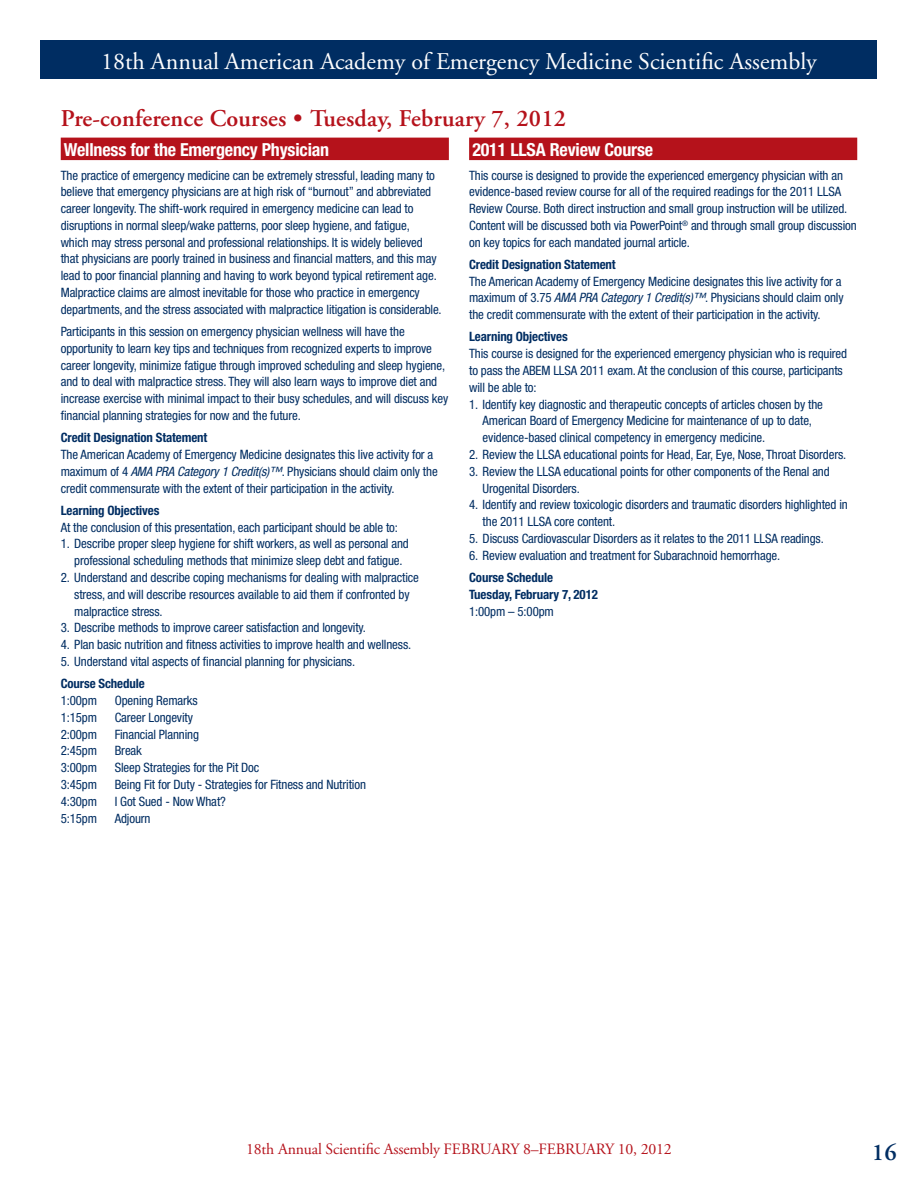
<style>
.page{position:relative;width:918px;height:1188px;background:#fff}
.page>*{position:absolute;margin:0;border:0;box-sizing:border-box;transform-origin:0 0}
.t1{font:24px "Adobe Garamond";color:#fff}
.t2{font:600 24px "Adobe Garamond";letter-spacing:.01em;color:#b5121b}
.t3{font:600 24px "Adobe Garamond";color:#002d62}
.t4{font:700 condensed 18px "Helvetica Neue LT";letter-spacing:-.01em;color:#fff}
.t5{font:15.75px "Adobe Garamond";letter-spacing:-.01em;color:#b5121b}
.t6{font:condensed 12.9px/16.8px "Helvetica Neue LT";letter-spacing:-.01em;color:#002d62}
.t7{font:700 condensed 12.9px/16.8px "Helvetica Neue LT";letter-spacing:-.01em;color:#002d62}
.s1{font-style:italic}
</style>
<div class="page">
<div style="left:40px;top:40px;width:838px;height:39px;background:#002d62"></div>
<div style="left:61px;top:138px;width:388px;height:22px;background:#b5121b"></div>
<div style="left:469px;top:138px;width:388px;height:22px;background:#b5121b"></div>
<h1 class="t1" style="left:101px;top:48px;width:717px">18th Annual American Academy of Emergency Medicine Scientific Assembly</h1>
<h1 class="t2" style="left:61px;top:105px;width:507px">Pre-conference Courses • Tuesday, February 7, 2012</h1>
<h2 class="t4" style="left:64px;top:139px;width:267px">Wellness for the Emergency Physician</h2>
<p class="t6" style="left:61px;top:166px;width:382px">The practice of emergency medicine can be extremely stressful, leading many to believe that emergency physicians are at high risk of “burnout” and abbreviated career longevity. The shift-work required in emergency medicine can lead to disruptions in normal sleep/wake patterns, poor sleep hygiene, and fatigue,<br>which may stress personal and professional relationships. It is widely believed that physicians are poorly trained in business and financial matters, and this may lead to poor financial planning and having to work beyond typical retirement age.<br>Malpractice claims are almost inevitable for those who practice in emergency departments, and the stress associated with malpractice litigation is considerable.</p>
<p class="t6" style="left:61px;top:323px;width:389px">Participants in this session on emergency physician wellness will have the opportunity to learn key tips and techniques from recognized experts to improve career longevity, minimize fatigue through improved scheduling and sleep hygiene, and to deal with malpractice stress. They will also learn ways to improve diet and increase exercise with minimal impact to their busy schedules, and will discuss key financial planning strategies for now and the future.</p>
<p class="t7" style="left:61px;top:429px;width:148px">Credit Designation Statement</p>
<p class="t6" style="left:61px;top:446px;width:379px">The American Academy of Emergency Medicine designates this live activity for a maximum of 4 <span class="s1">AMA PRA Category 1 Credit(s)™</span>. Physicians should claim only the credit commensurate with the extent of their participation in the activity.</p>
<p class="t7" style="left:61px;top:502px;width:100px">Learning Objectives</p>
<p class="t6" style="left:61px;top:519px;width:339px">At the conclusion of this presentation, each participant should be able to:</p>
<p class="t6" style="left:61px;top:535px;width:350px;text-align:center">1. Describe proper sleep hygiene for shift workers, as well as personal and professional scheduling methods that minimize sleep debt and fatigue.</p>
<p class="t6" style="left:74px;top:569px;width:346px;text-indent:-14px">2. Understand and describe coping mechanisms for dealing with malpractice stress, and will describe resources available to aid them if confronted by malpractice stress.</p>
<p class="t6" style="left:61px;top:619px;width:307px">3. Describe methods to improve career satisfaction and longevity.</p>
<p class="t6" style="left:61px;top:636px;width:352px">4. Plan basic nutrition and fitness activities to improve health and wellness.</p>
<p class="t6" style="left:61px;top:653px;width:296px">5. Understand vital aspects of financial planning for physicians.</p>
<p class="t7" style="left:61px;top:675px;width:85px">Course Schedule</p>
<p class="t6" style="left:61px;top:692px;width:38px">1:00pm</p>
<p class="t6" style="left:115px;top:692px;width:84px">Opening Remarks</p>
<p class="t6" style="left:61px;top:709px;width:38px">1:15pm</p>
<p class="t6" style="left:115px;top:709px;width:80px">Career Longevity</p>
<p class="t6" style="left:61px;top:726px;width:38px">2:00pm</p>
<p class="t6" style="left:115px;top:726px;width:86px">Financial Planning</p>
<p class="t6" style="left:61px;top:742px;width:38px">2:45pm</p>
<p class="t6" style="left:115px;top:742px;width:29px">Break</p>
<p class="t6" style="left:61px;top:759px;width:38px">3:00pm</p>
<p class="t6" style="left:115px;top:759px;width:146px">Sleep Strategies for the Pit Doc</p>
<p class="t6" style="left:61px;top:776px;width:38px">3:45pm</p>
<p class="t6" style="left:115px;top:776px;width:253px">Being Fit for Duty - Strategies for Fitness and Nutrition</p>
<p class="t6" style="left:61px;top:793px;width:38px">4:30pm</p>
<p class="t6" style="left:115px;top:793px;width:113px">I Got Sued - Now What?</p>
<p class="t6" style="left:61px;top:810px;width:38px">5:15pm</p>
<p class="t6" style="left:115px;top:810px;width:37px">Adjourn</p>
<h2 class="t4" style="left:472px;top:139px;width:182px">2011 LLSA Review Course</h2>
<p class="t6" style="left:469px;top:166px;width:389px">This course is designed to provide the experienced emergency physician with an evidence-based review course for all of the required readings for the 2011 LLSA Review Course. Both direct instruction and small group instruction will be utilized.<br>Content will be discussed both via PowerPoint<sup>®</sup> and through small group discussion on key topics for each mandated journal article.</p>
<p class="t7" style="left:469px;top:256px;width:148px">Credit Designation Statement</p>
<p class="t6" style="left:469px;top:273px;width:376px">The American Academy of Emergency Medicine designates this live activity for a maximum of 3.75 <span class="s1">AMA PRA Category 1 Credit(s)™</span>. Physicians should claim only the credit commensurate with the extent of their participation in the activity.</p>
<p class="t7" style="left:469px;top:328px;width:100px">Learning Objectives</p>
<p class="t6" style="left:469px;top:345px;width:380px">This course is designed for the experienced emergency physician who is required to pass the ABEM LLSA 2011 exam. At the conclusion of this course, participants will be able to:</p>
<p class="t6" style="left:483px;top:396px;width:342px;text-indent:-14px">1. Identify key diagnostic and therapeutic concepts of articles chosen by the<br>American Board of Emergency Medicine for maintenance of up to date, evidence-based clinical competency in emergency medicine.</p>
<p class="t6" style="left:469px;top:446px;width:379px">2. Review the LLSA educational points for Head, Ear, Eye, Nose, Throat Disorders.</p>
<p class="t6" style="left:483px;top:463px;width:349px;text-indent:-14px">3. Review the LLSA educational points for other components of the Renal and<br>Urogenital Disorders.</p>
<p class="t6" style="left:483px;top:496px;width:367px;text-indent:-14px">4. Identify and review toxicologic disorders and traumatic disorders highlighted in the 2011 LLSA core content.</p>
<p class="t6" style="left:469px;top:530px;width:356px">5. Discuss Cardiovascular Disorders as it relates to the 2011 LLSA readings.</p>
<p class="t6" style="left:469px;top:547px;width:313px">6. Review evaluation and treatment for Subarachnoid hemorrhage.</p>
<p class="t7" style="left:469px;top:569px;width:130px">Course Schedule<br>Tuesday, February 7, 2012</p>
<p class="t6" style="left:469px;top:603px;width:86px">1:00pm – 5:00pm</p>
<p class="t5" style="left:246px;top:1141px;width:427px">18th Annual Scientific Assembly February 8–February 10, 2012</p>
<h1 class="t3" style="left:872px;top:1140px;width:26px">16</h1>
</div>
